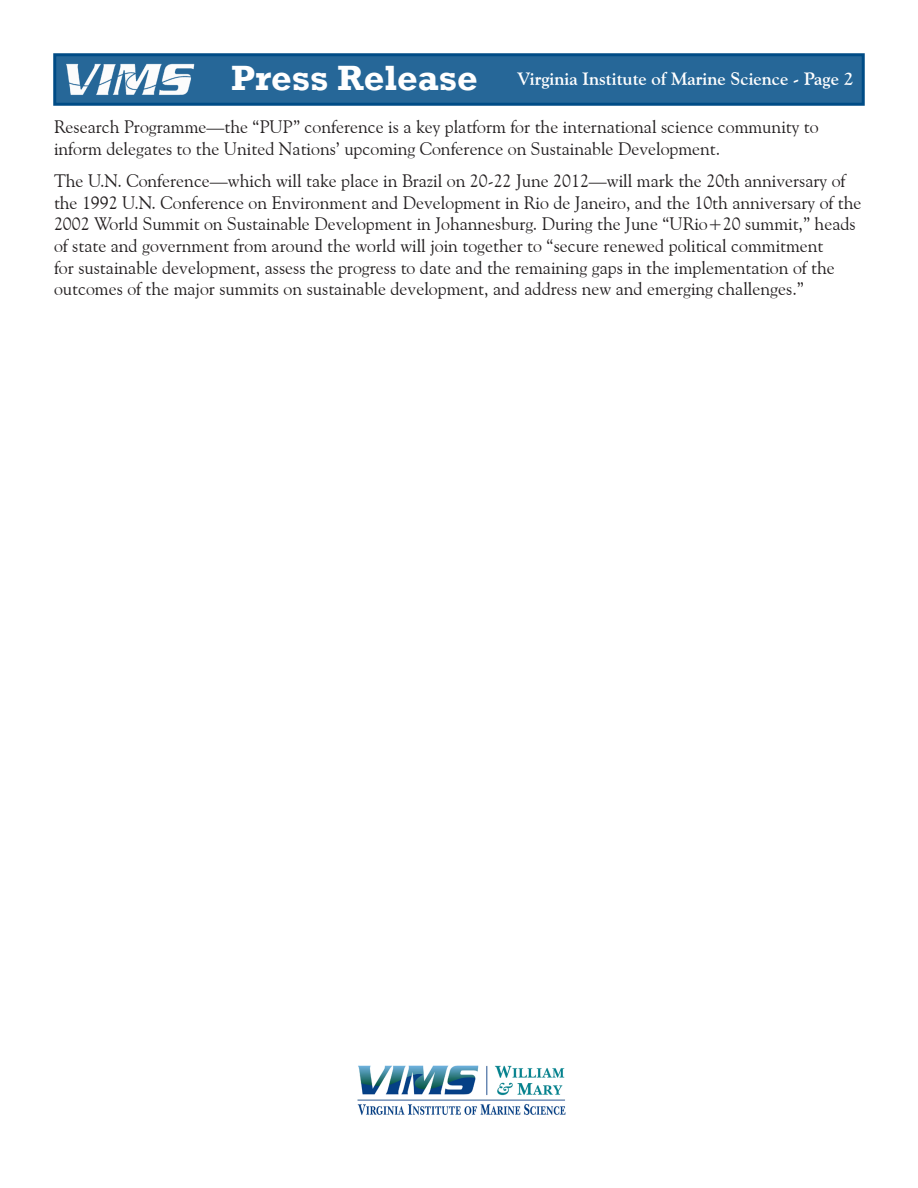
<style>
.page{position:relative;width:918px;height:1188px;background:#fff}
.page>*{position:absolute;margin:0;border:0;box-sizing:border-box;transform-origin:0 0}
.Press_Release_Headin{font:700 36px "Rockwell";color:#fff}
.Body_Text{font:18px/21.6px "Goudy Old Style BT";color:#231f20}
.Running_Head_-_pg{font:700 18px "Goudy Old Style BT";color:#fff}
</style>
<div class="page">
<div style="left:53px;top:53px;width:812px;height:53px;background:#266798;border:3px solid #004c86"></div>
<img style="left:66px;top:64px;width:128px;height:31px">
<img style="left:357px;top:1065px;width:209px;height:50px">
<p class="Press_Release_Headin" style="left:231px;top:56px;width:248px">Press Release</p>
<p class="Running_Head_-_pg" style="left:517px;top:68px;width:338px">Virginia Institute of Marine Science - Page 2</p>
<p class="Body_Text" style="left:54px;top:116px;width:766px">Research Programme—the “PUP” conference is a key platform for the international science community to inform delegates to the United Nations’ upcoming Conference on Sustainable Development.</p>
<p class="Body_Text" style="left:54px;top:170px;width:809px">The U.N. Conference—which will take place in Brazil on 20-22 June 2012—will mark the 20th anniversary of the 1992 U.N. Conference on Environment and Development in Rio de Janeiro, and the 10th anniversary of the 2002 World Summit on Sustainable Development in Johannesburg. During the June “URio+20 summit,” heads of state and government from around the world will join together to “secure renewed political commitment<br>for sustainable development, assess the progress to date and the remaining gaps in the implementation of the outcomes of the major summits on sustainable development, and address new and emerging challenges.”</p>
</div>
